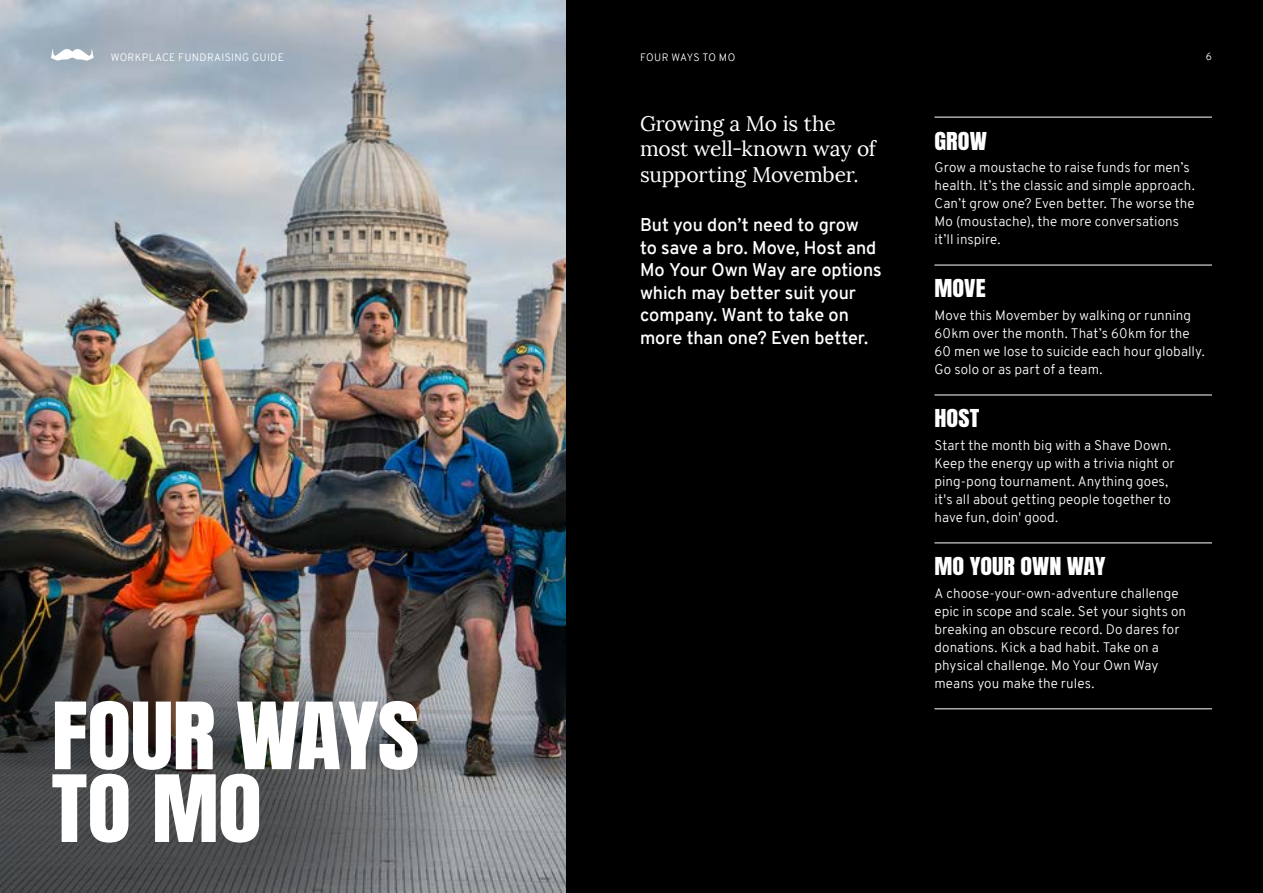
<style>
.page{position:relative;width:1263px;height:893px;background:#fff}
.page>*{position:absolute;margin:0;border:0;box-sizing:border-box;transform-origin:0 0}
.t1{font:78.75px/72.8px "Anton";letter-spacing:-.01em;color:#fff;scale:1.15 1}
.t2{font:21px/25.5px "Lora";letter-spacing:-.01em;color:#fff}
.t3{font:21px "Anton";color:#fff;scale:1.15 1}
.t4{font:600 18px/22.5px "Overpass";color:#fff}
.t5{font:300 13.5px/18px "Overpass";letter-spacing:.005em;color:#fff}
.t6{font:300 10.5px "Overpass";letter-spacing:.03em;color:#fff}
</style>
<div class="page">
<img style="left:0;top:0;width:566px;height:893px">
<div style="left:566px;top:0;width:697px;height:893px;background:#000"></div>
<img style="left:0;top:614px;width:468px;height:279px">
<svg style="left:51px;top:49px;width:43px;height:12px"></svg>
<hr style="left:934px;top:117px;width:278px;height:1px;background:#fff">
<hr style="left:934px;top:265px;width:278px;height:1px;background:#fff">
<hr style="left:934px;top:395px;width:278px;height:1px;background:#fff">
<hr style="left:934px;top:543px;width:278px;height:1px;background:#fff">
<hr style="left:934px;top:709px;width:278px;height:1px;background:#fff">
<p class="t6" style="left:111px;top:49px;width:175px">WORKPLACE FUNDRAISING GUIDE</p>
<p class="t6" style="left:640px;top:49px;width:97px">FOUR WAYS TO MO</p>
<p class="t6" style="left:1206px;top:49px;width:8px">6</p>
<h1 class="t1" style="left:51px;top:706px;width:321px">FOUR WAYS<br>TO MO</h1>
<h2 class="t2" style="left:640px;top:111px;width:238px">Growing a Mo is the most well-known way of supporting Movember.</h2>
<h3 class="t4" style="left:640px;top:214px;width:243px">But you don’t need to grow<br>to save a bro. Move, Host and<br>Mo Your Own Way are options which may better suit your company. Want to take on more than one? Even better.</h3>
<h2 class="t3" style="left:934px;top:130px;width:47px">GROW</h2>
<p class="t5" style="left:934px;top:158px;width:262px">Grow a moustache to raise funds for men’s health. It’s the classic and simple approach.<br>Can’t grow one? Even better. The worse the Mo (moustache), the more conversations it’ll inspire.</p>
<h2 class="t3" style="left:934px;top:278px;width:46px">MOVE</h2>
<p class="t5" style="left:934px;top:306px;width:272px">Move this Movember by walking or running 60km over the month. That’s 60km for the 60 men we lose to suicide each hour globally.<br>Go solo or as part of a team.</p>
<h2 class="t3" style="left:934px;top:408px;width:40px">HOST</h2>
<p class="t5" style="left:934px;top:436px;width:242px">Start the month big with a Shave Down.<br>Keep the energy up with a trivia night or ping-pong tournament. Anything goes, it's all about getting people together to have fun, doin' good.</p>
<h2 class="t3" style="left:934px;top:556px;width:150px">MO YOUR OWN WAY</h2>
<p class="t5" style="left:934px;top:584px;width:253px">A choose-your-own-adventure challenge epic in scope and scale. Set your sights on breaking an obscure record. Do dares for donations. Kick a bad habit. Take on a physical challenge. Mo Your Own Way means you make the rules.</p>
</div>
